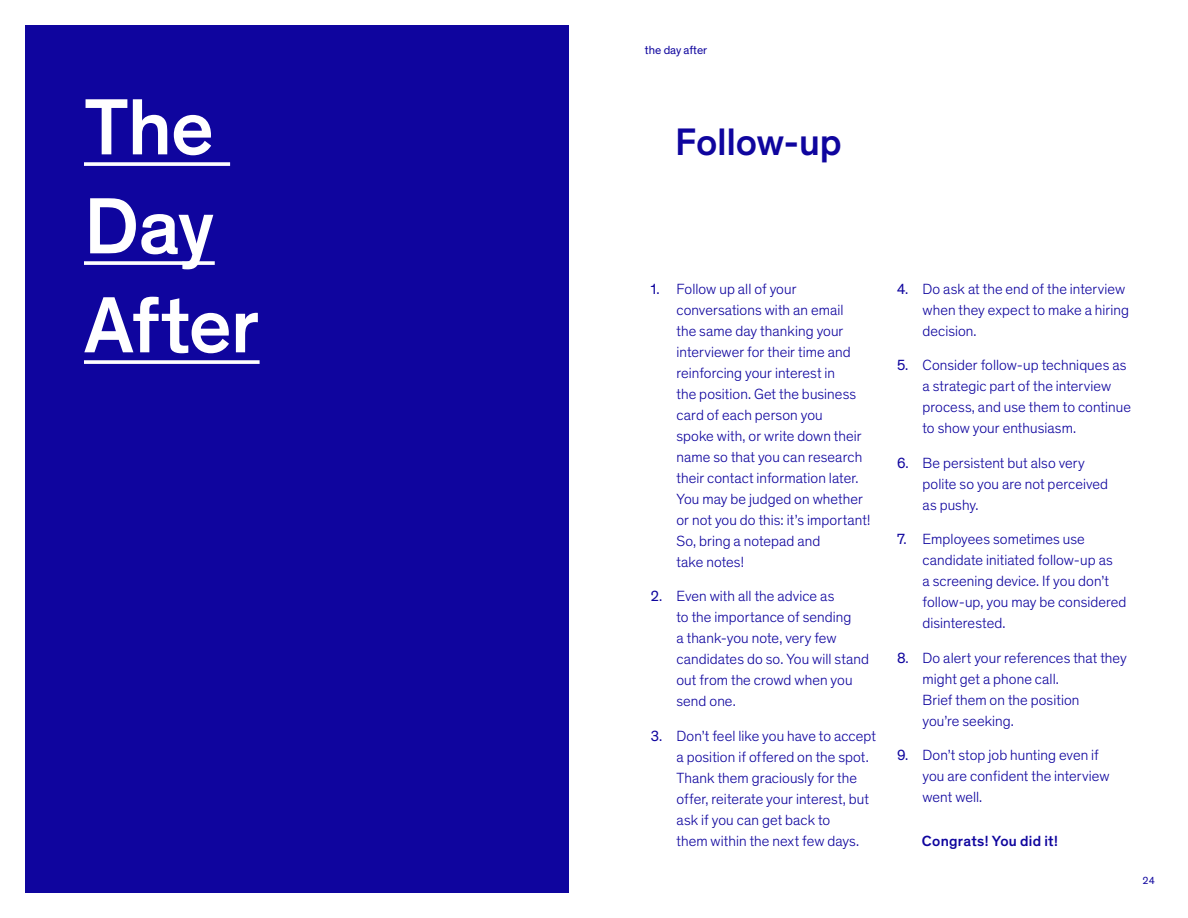
<style>
.page{position:relative;width:1188px;height:918px;background:#fff}
.page>*{position:absolute;margin:0;border:0;box-sizing:border-box;transform-origin:0 0}
.t1{font:500 81px/99px "Theinhardt";letter-spacing:-.015em;color:#fff}
.t2{font:500 39px "Theinhardt";letter-spacing:-.01em;color:#0f059e}
.t3{font:300 15px/21px "Theinhardt";letter-spacing:.005em;color:#0f059e}
.t4{font:500 15px "Theinhardt";letter-spacing:.015em;color:#0f059e}
.t5{font:12px "Theinhardt";color:#0f059e}
.t6{font:10.5px "Theinhardt";color:#0f059e}
.s1{font-weight:400}
</style>
<div class="page">
<div style="left:25px;top:25px;width:544px;height:868px;background:#0f059e"></div>
<svg style="left:84px;top:162px;width:146px;height:4px"></svg>
<svg style="left:84px;top:261px;width:131px;height:4px"></svg>
<svg style="left:84px;top:360px;width:176px;height:4px"></svg>
<h1 class="t1" style="left:84px;top:79px;width:177px">The<br>Day<br>After</h1>
<p class="t5" style="left:645px;top:43px;width:64px">the day after</p>
<h2 class="t2" style="left:675px;top:119px;width:168px">Follow-up</h2>
<p class="t3" style="left:676px;top:278px;width:195px;text-indent:-26px"><span class="s1">1.</span> Follow up all of your conversations with an email<br>the same day thanking your interviewer for their time and reinforcing your interest in<br>the position. Get the business card of each person you<br>spoke with, or write down their name so that you can research their contact information later.<br>You may be judged on whether or not you do this: it’s important!<br>So, bring a notepad and<br>take notes!</p>
<p class="t3" style="left:676px;top:586px;width:194px;text-indent:-26px"><span class="s1">2.</span> Even with all the advice as<br>to the importance of sending<br>a thank-you note, very few candidates do so. You will stand out from the crowd when you send one.</p>
<p class="t3" style="left:676px;top:725px;width:201px;text-indent:-26px"><span class="s1">3.</span> Don’t feel like you have to accept a position if offered on the spot.<br>Thank them graciously for the offer, reiterate your interest, but ask if you can get back to<br>them within the next few days.</p>
<p class="t3" style="left:922px;top:278px;width:208px;text-indent:-26px"><span class="s1">4.</span> Do ask at the end of the interview when they expect to make a hiring decision.</p>
<p class="t3" style="left:922px;top:355px;width:210px;text-indent:-26px"><span class="s1">5.</span> Consider follow-up techniques as a strategic part of the interview process, and use them to continue to show your enthusiasm.</p>
<p class="t3" style="left:922px;top:452px;width:187px;text-indent:-26px"><span class="s1">6.</span> Be persistent but also very polite so you are not perceived as pushy.</p>
<p class="t3" style="left:922px;top:529px;width:206px;text-indent:-26px"><span class="s1">7.</span> Employees sometimes use candidate initiated follow-up as<br>a screening device. If you don’t follow-up, you may be considered disinterested.</p>
<p class="t3" style="left:922px;top:647px;width:206px;text-indent:-26px"><span class="s1">8.</span> Do alert your references that they might get a phone call.<br>Brief them on the position<br>you’re seeking.</p>
<p class="t3" style="left:922px;top:745px;width:189px;text-indent:-26px"><span class="s1">9.</span> Don’t stop job hunting even if you are confident the interview went well.</p>
<p class="t4" style="left:922px;top:832px;width:137px">Congrats! You did it!</p>
<p class="t6" style="left:1143px;top:875px;width:14px">24</p>
</div>
